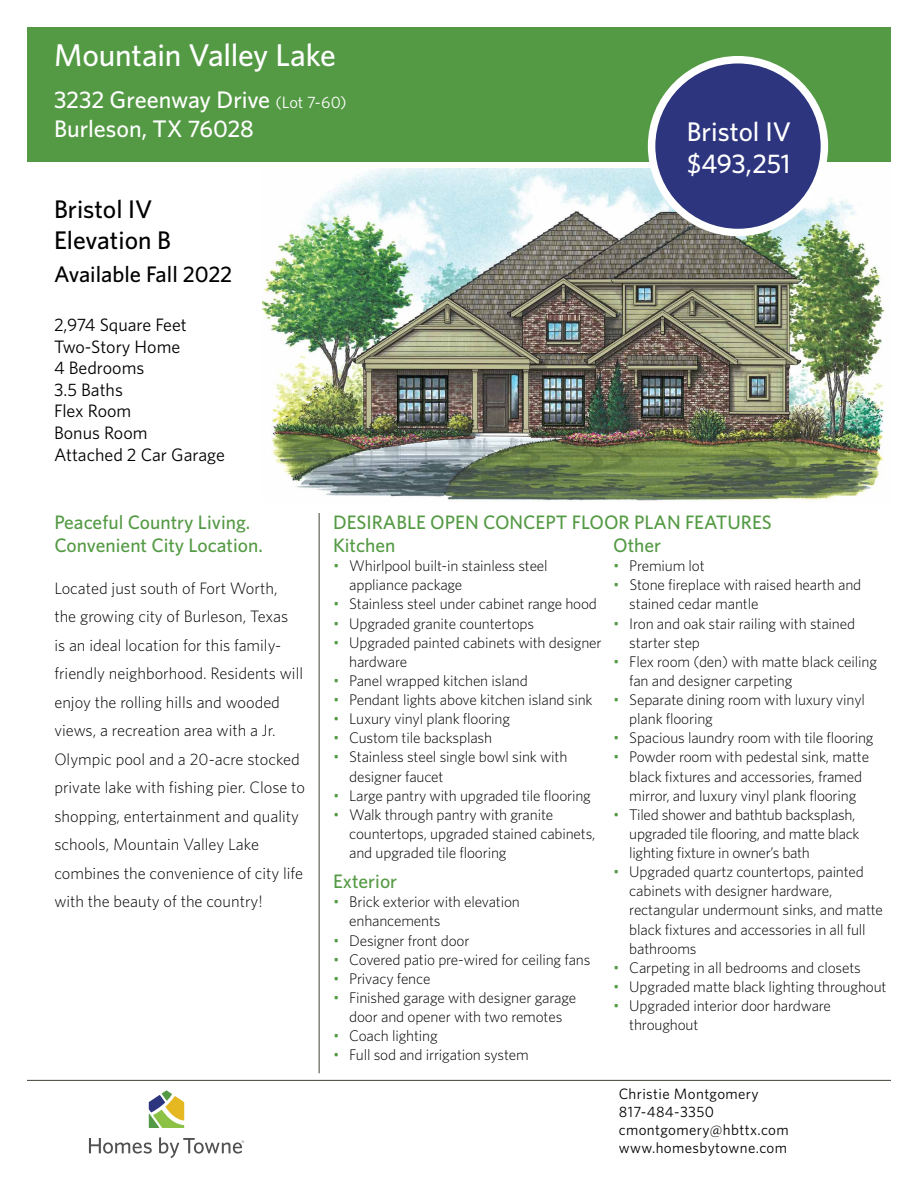
<style>
.page{position:relative;width:918px;height:1188px;background:#fff}
.page>*{position:absolute;margin:0;border:0;box-sizing:border-box;transform-origin:0 0}
.t1{font:500 31.5px "Whitney";letter-spacing:-.005em;color:#fff}
.t2{font:500 27px/32.4px "Whitney";color:#fff}
.t3{font:500 25.5px/30.6px "Whitney";color:#000}
.t4{font:500 24px/28.8px "Whitney";letter-spacing:-.005em;color:#fff}
.t5{font:500 22.5px "Whitney";color:#000}
.t6{font:500 19.5px/23.4px "Whitney";color:#549a44}
.t7{font:18px/21.6px "Whitney";color:#000}
.t8{font:300 16.5px/28.5px "Whitney";color:#000}
.t9{font:300 15.3px/19.2px "Whitney";letter-spacing:-.01em;color:#000}
.t10{font:15px/18px "Whitney";letter-spacing:.025em;color:#000}
.s1{font-weight:400;font-size:16.5px}
.s2{color:#549a44}
</style>
<div class="page">
<div style="left:27px;top:27px;width:864px;height:135px;background:#549a44"></div>
<hr style="left:27px;top:1080px;width:864px;height:1px;background:#404236">
<svg style="left:149px;top:1090px;width:35px;height:38px"></svg>
<svg style="left:89px;top:1138px;width:63px;height:16px"></svg>
<svg style="left:159px;top:1137px;width:85px;height:21px"></svg>
<img style="left:262px;top:169px;width:623px;height:332px">
<div style="left:652px;top:60px;width:172px;height:173px;background:#2d357e;border-radius:50%"></div>
<div style="left:648px;top:56px;width:180px;height:180px;border:8px solid #fff;border-radius:50%"></div>
<hr style="left:319px;top:513px;width:1px;height:560px;background:#404236">
<h1 class="t1" style="left:54px;top:34px;width:283px">Mountain Valley Lake</h1>
<h3 class="t4" style="left:54px;top:85px;width:294px">3232 Greenway Drive <span class="s1">(Lot 7-60)<br></span>Burleson, TX 76028</h3>
<h3 class="t3" style="left:54px;top:193px;width:119px">Bristol IV<br>Elevation B</h3>
<h3 class="t5" style="left:54px;top:260px;width:180px">Available Fall 2022</h3>
<p class="t7" style="left:54px;top:313px;width:172px">2,974 Square Feet<br>Two-Story Home<br>4 Bedrooms<br>3.5 Baths<br>Flex Room<br>Bonus Room<br>Attached 2 Car Garage</p>
<h2 class="t2" style="left:687px;top:115px;width:106px">Bristol IV $493,251</h2>
<p class="t6" style="left:54px;top:510px;width:210px">Peaceful Country Living.<br>Convenient City Location.</p>
<p class="t8" style="left:54px;top:573px;width:252px">Located just south of Fort Worth,<br>the growing city of Burleson, Texas<br>is an ideal location for this family&shy;friendly neighborhood. Residents will enjoy the rolling hills and wooded views, a recreation area with a Jr.<br>Olympic pool and a 20-acre stocked private lake with fishing pier. Close to shopping, entertainment and quality schools, Mountain Valley Lake combines the convenience of city life with the beauty of the country!</p>
<p class="t6" style="left:333px;top:510px;width:440px">DESIRABLE OPEN CONCEPT FLOOR PLAN FEATURES<br>Kitchen</p>
<p class="t9" style="left:349px;top:556px;width:200px;text-indent:-16px"><span class="s2">•</span> Whirlpool built-in stainless steel appliance package</p>
<p class="t9" style="left:333px;top:594px;width:266px"><span class="s2">•</span> Stainless steel under cabinet range hood</p>
<p class="t9" style="left:333px;top:613px;width:203px"><span class="s2">•</span> Upgraded granite countertops</p>
<p class="t9" style="left:349px;top:632px;width:254px;text-indent:-16px"><span class="s2">•</span> Upgraded painted cabinets with designer hardware</p>
<p class="t9" style="left:333px;top:670px;width:196px"><span class="s2">•</span> Panel wrapped kitchen island</p>
<p class="t9" style="left:333px;top:690px;width:261px"><span class="s2">•</span> Pendant lights above kitchen island sink</p>
<p class="t9" style="left:333px;top:709px;width:179px"><span class="s2">•</span> Luxury vinyl plank flooring</p>
<p class="t9" style="left:333px;top:728px;width:161px"><span class="s2">•</span> Custom tile backsplash</p>
<p class="t9" style="left:349px;top:747px;width:220px;text-indent:-16px"><span class="s2">•</span> Stainless steel single bowl sink with designer faucet</p>
<p class="t9" style="left:333px;top:785px;width:260px"><span class="s2">•</span> Large pantry with upgraded tile flooring</p>
<p class="t9" style="left:349px;top:804px;width:248px;text-indent:-16px"><span class="s2">•</span> Walk through pantry with granite countertops, upgraded stained cabinets, and upgraded tile flooring</p>
<p class="t6" style="left:333px;top:869px;width:66px">Exterior</p>
<p class="t9" style="left:349px;top:892px;width:172px;text-indent:-16px"><span class="s2">•</span> Brick exterior with elevation enhancements</p>
<p class="t9" style="left:333px;top:930px;width:138px"><span class="s2">•</span> Designer front door</p>
<p class="t9" style="left:333px;top:949px;width:259px"><span class="s2">•</span> Covered patio pre-wired for ceiling fans</p>
<p class="t9" style="left:333px;top:968px;width:99px"><span class="s2">•</span> Privacy fence</p>
<p class="t9" style="left:333px;top:988px;width:245px;text-align:center"><span class="s2">•</span> Finished garage with designer garage door and opener with two remotes</p>
<p class="t9" style="left:333px;top:1026px;width:106px"><span class="s2">•</span> Coach lighting</p>
<p class="t9" style="left:333px;top:1045px;width:197px"><span class="s2">•</span> Full sod and irrigation system</p>
<p class="t6" style="left:613px;top:533px;width:50px">Other</p>
<p class="t9" style="left:613px;top:556px;width:93px"><span class="s2">•</span> Premium lot</p>
<p class="t9" style="left:629px;top:575px;width:234px;text-indent:-16px"><span class="s2">•</span> Stone fireplace with raised hearth and stained cedar mantle</p>
<p class="t9" style="left:629px;top:613px;width:227px;text-indent:-16px"><span class="s2">•</span> Iron and oak stair railing with stained starter step</p>
<p class="t9" style="left:629px;top:651px;width:249px;text-indent:-16px"><span class="s2">•</span> Flex room (den) with matte black ceiling fan and designer carpeting</p>
<p class="t9" style="left:629px;top:690px;width:237px;text-indent:-16px"><span class="s2">•</span> Separate dining room with luxury vinyl plank flooring</p>
<p class="t9" style="left:613px;top:728px;width:262px"><span class="s2">•</span> Spacious laundry room with tile flooring</p>
<p class="t9" style="left:613px;top:747px;width:258px;text-align:center"><span class="s2">•</span> Powder room with pedestal sink, matte black fixtures and accessories, framed mirror, and luxury vinyl plank flooring</p>
<p class="t9" style="left:629px;top:804px;width:232px;text-indent:-16px"><span class="s2">•</span> Tiled shower and bathtub backsplash, upgraded tile flooring, and matte black lighting fixture in owner’s bath</p>
<p class="t9" style="left:629px;top:862px;width:255px;text-indent:-16px"><span class="s2">•</span> Upgraded quartz countertops, painted cabinets with designer hardware, rectangular undermount sinks, and matte black fixtures and accessories in all full bathrooms</p>
<p class="t9" style="left:613px;top:957px;width:249px"><span class="s2">•</span> Carpeting in all bedrooms and closets</p>
<p class="t9" style="left:613px;top:977px;width:275px"><span class="s2">•</span> Upgraded matte black lighting throughout</p>
<p class="t9" style="left:629px;top:996px;width:203px;text-indent:-16px"><span class="s2">•</span> Upgraded interior door hardware throughout</p>
<p class="t10" style="left:619px;top:1084px;width:172px">Christie Montgomery<br>817-484-3350 cmontgomery@hbttx.com www.homesbytowne.com</p>
</div>
